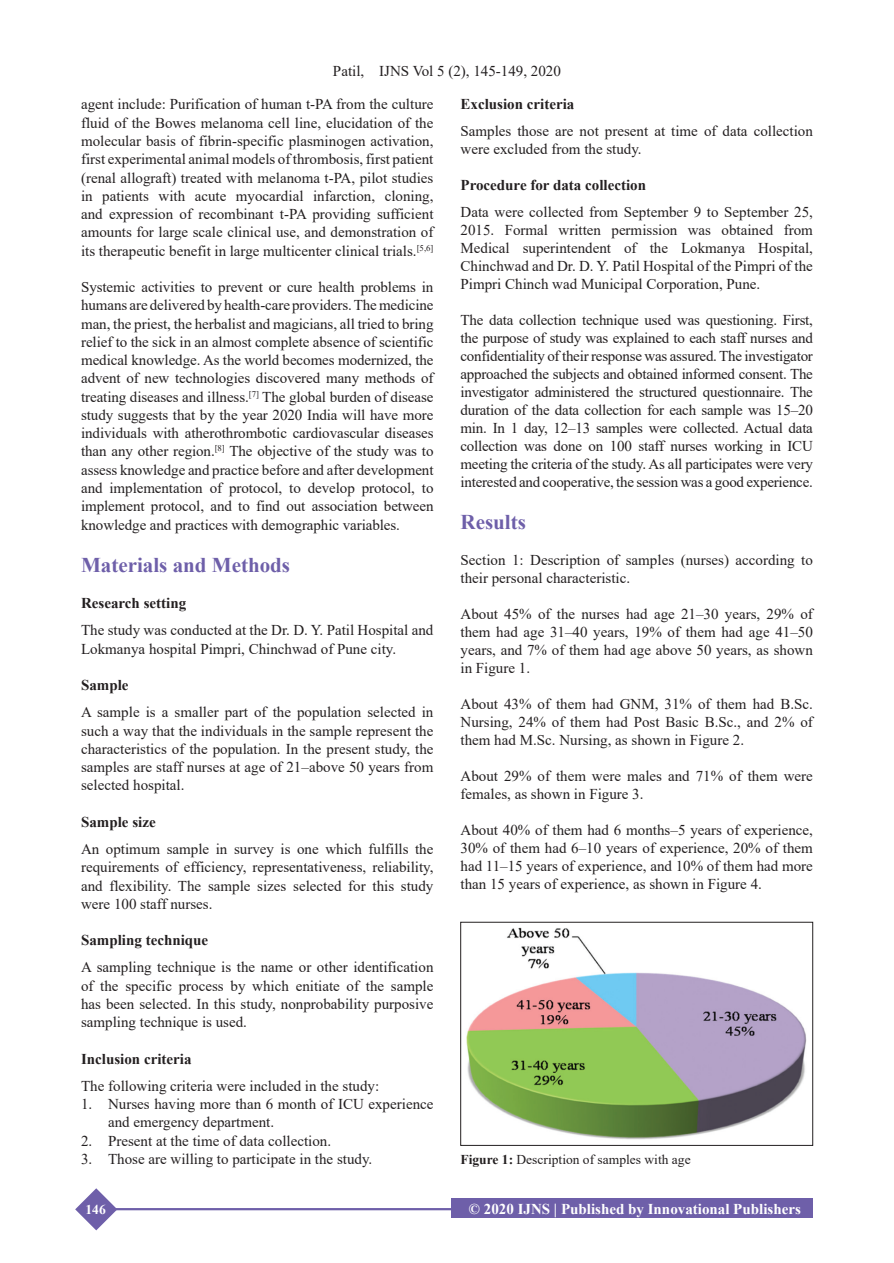
<style>
.page{position:relative;width:894px;height:1263px;background:#fff}
.page>*{position:absolute;margin:0;border:0;box-sizing:border-box;transform-origin:0 0}
.t1{font:700 21px "Times New Roman";color:#6e5fa9}
.TX{font:15px/18.3px "Times New Roman";color:#231f20;text-align:justify}
.t2{font:700 15px "Times New Roman";color:#231f20}
.L{font:15px/18.3px "Times New Roman";color:#231f20}
.RF{font:700 15px "Times New Roman";color:#fff}
.TX_No_After_Space{font:15px "Times New Roman";color:#231f20}
.LL{font:15px "Times New Roman";color:#231f20}
.RH{font:15px "Times New Roman";color:#231f20}
.FGC{font:13.5px "Times New Roman";color:#231f20}
.F{font:700 13.5px "Times New Roman";color:#fff}
.s1{font-weight:700}
</style>
<div class="page">
<hr style="left:94px;top:1208px;width:382px;height:2px;background:#6e5fa9">
<svg style="left:75px;top:1188px;width:42px;height:42px"></svg>
<div style="left:451px;top:1198px;width:361px;height:19px;background:#6e5fa9"></div>
<img style="left:466px;top:927px;width:341px;height:213px">
<div style="left:460px;top:922px;width:352px;height:223px;border:1px solid #231f20"></div>
<p class="RH" style="left:333px;top:60px;width:229px">Patil, IJNS Vol 5 (2), 145-149, 2020</p>
<p class="TX" style="left:81px;top:95px;width:354px">agent include: Purification of human t-PA from the culture fluid of the Bowes melanoma cell line, elucidation of the molecular basis of fibrin-specific plasminogen activation, first experimental animal models of thrombosis, first patient (renal allograft) treated with melanoma t-PA, pilot studies in patients with acute myocardial infarction, cloning, and expression of recombinant t-PA providing sufficient amounts for large scale clinical use, and demonstration of its therapeutic benefit in large multicenter clinical trials.<sup>[5,6]</sup></p>
<p class="TX" style="left:81px;top:277px;width:354px">Systemic activities to prevent or cure health problems in humans are delivered by health-care providers. The medicine man, the priest, the herbalist and magicians, all tried to bring relief to the sick in an almost complete absence of scientific medical knowledge. As the world becomes modernized, the advent of new technologies discovered many methods of treating diseases and illness.<sup>[7]</sup> The global burden of disease study suggests that by the year 2020 India will have more individuals with atherothrombotic cardiovascular diseases than any other region.<sup>[8]</sup> The objective of the study was to assess knowledge and practice before and after development and implementation of protocol, to develop protocol, to implement protocol, and to find out association between knowledge and practices with demographic variables.</p>
<h1 class="t1" style="left:81px;top:550px;width:210px">Materials and Methods</h1>
<h2 class="t2" style="left:81px;top:592px;width:107px">Research setting</h2>
<p class="TX" style="left:81px;top:621px;width:354px">The study was conducted at the Dr. D. Y. Patil Hospital and<br>Lokmanya hospital Pimpri, Chinchwad of Pune city.</p>
<h2 class="t2" style="left:81px;top:674px;width:49px">Sample</h2>
<p class="TX" style="left:81px;top:702px;width:354px">A sample is a smaller part of the population selected in such a way that the individuals in the sample represent the characteristics of the population. In the present study, the samples are staff nurses at age of 21–above 50 years from selected hospital.</p>
<h2 class="t2" style="left:81px;top:811px;width:76px">Sample size</h2>
<p class="TX" style="left:81px;top:839px;width:354px">An optimum sample in survey is one which fulfills the requirements of efficiency, representativeness, reliability, and flexibility. The sample sizes selected for this study were 100 staff nurses.</p>
<h2 class="t2" style="left:81px;top:929px;width:129px">Sampling technique</h2>
<p class="TX" style="left:81px;top:957px;width:354px">A sampling technique is the name or other identification of the specific process by which enitiate of the sample has been selected. In this study, nonprobability purposive sampling technique is used.</p>
<h2 class="t2" style="left:81px;top:1047px;width:112px">Inclusion criteria</h2>
<p class="TX_No_After_Space" style="left:81px;top:1075px;width:299px">The following criteria were included in the study:</p>
<p class="L" style="left:108px;top:1094px;width:327px;text-indent:-27px">1. Nurses having more than 6 month of ICU experience and emergency department.</p>
<p class="L" style="left:81px;top:1131px;width:251px">2. Present at the time of data collection.</p>
<p class="LL" style="left:81px;top:1148px;width:292px">3. Those are willing to participate in the study.</p>
<h2 class="t2" style="left:460px;top:93px;width:115px">Exclusion criteria</h2>
<p class="TX" style="left:460px;top:122px;width:354px">Samples those are not present at time of data collection were excluded from the study.</p>
<h2 class="t2" style="left:460px;top:174px;width:187px">Procedure for data collection</h2>
<p class="TX" style="left:460px;top:203px;width:354px">Data were collected from September 9 to September 25, 2015. Formal written permission was obtained from Medical superintendent of the Lokmanya Hospital, Chinchwad and Dr. D. Y. Patil Hospital of the Pimpri of the Pimpri Chinch wad Municipal Corporation, Pune.</p>
<p class="TX" style="left:460px;top:311px;width:354px">The data collection technique used was questioning. First, the purpose of study was explained to each staff nurses and confidentiality of their response was assured. The investigator approached the subjects and obtained informed consent. The investigator administered the structured questionnaire. The duration of the data collection for each sample was 15–20 min. In 1 day, 12–13 samples were collected. Actual data collection was done on 100 staff nurses working in ICU meeting the criteria of the study. As all participates were very interested and cooperative, the session was a good experience.</p>
<h1 class="t1" style="left:460px;top:507px;width:67px">Results</h1>
<p class="TX" style="left:460px;top:551px;width:354px">Section 1: Description of samples (nurses) according to their personal characteristic.</p>
<p class="TX" style="left:460px;top:605px;width:354px">About 45% of the nurses had age 21–30 years, 29% of them had age 31–40 years, 19% of them had age 41–50 years, and 7% of them had age above 50 years, as shown in Figure 1.</p>
<p class="TX" style="left:460px;top:695px;width:354px">About 43% of them had GNM, 31% of them had B.Sc.<br>Nursing, 24% of them had Post Basic B.Sc., and 2% of them had M.Sc. Nursing, as shown in Figure 2.</p>
<p class="TX" style="left:460px;top:767px;width:354px">About 29% of them were males and 71% of them were females, as shown in Figure 3.</p>
<p class="TX" style="left:460px;top:821px;width:354px">About 40% of them had 6 months–5 years of experience, 30% of them had 6–10 years of experience, 20% of them had 11–15 years of experience, and 10% of them had more than 15 years of experience, as shown in Figure 4.</p>
<p class="FGC" style="left:460px;top:1149px;width:231px"><span class="s1">Figure 1:</span> Description of samples with age</p>
<p class="F" style="left:85px;top:1200px;width:22px">146</p>
<p class="RF" style="left:468px;top:1198px;width:333px">© 2020 IJNS | Published by Innovational Publishers</p>
</div>
